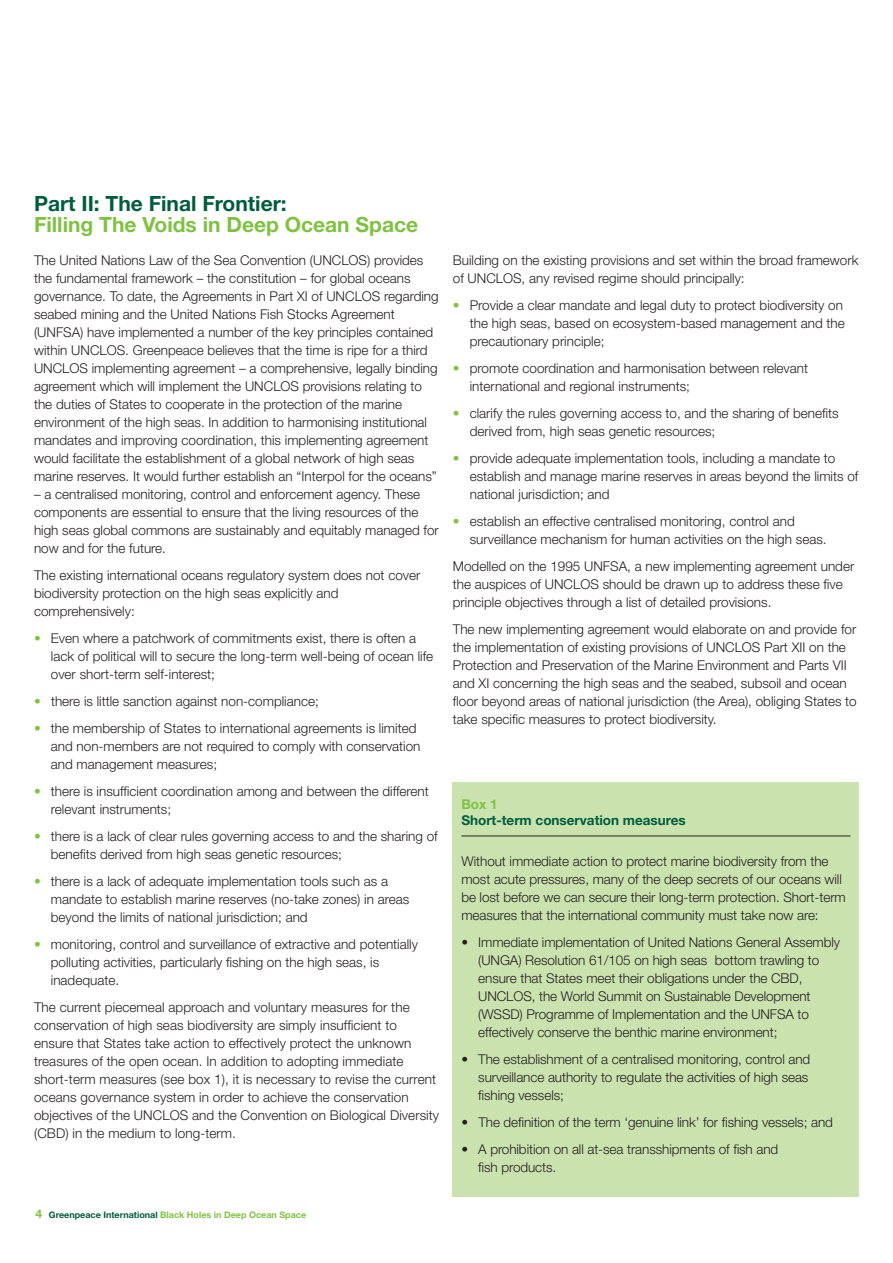
<style>
.page{position:relative;width:893px;height:1263px;background:#fff}
.page>*{position:absolute;margin:0;border:0;box-sizing:border-box;transform-origin:0 0}
.t1{font:700 21px "Helvetica Neue LT Com";color:#7fc241}
.t2{font:700 21px "Helvetica Neue LT Com";color:#005c3e}
.t3{font:300 13.5px/18px "Helvetica Neue LT Com";color:#231f20}
.t4{font:700 13.5px "Helvetica Neue LT Com";color:#005c3e}
.t5{font:700 13.5px "Helvetica Neue LT Com";color:#7fc241}
.t6{font:700 9px "Helvetica Neue LT Com";color:#7fc241}
.s1{color:#7fc241}
.s2{font-size:12px}
.s3{color:#005c3e}
</style>
<div class="page">
<div style="left:453px;top:782px;width:406px;height:414px;background:#cae2ae"></div>
<hr style="left:461px;top:835px;width:389px;height:1px;background:#231f20">
<h1 class="t2" style="left:34px;top:190px;width:254px">Part II: The Final Frontier:</h1>
<h1 class="t1" style="left:34px;top:211px;width:386px">Filling The Voids in Deep Ocean Space</h1>
<p class="t3" style="left:34px;top:251px;width:406px">The United Nations Law of the Sea Convention (UNCLOS) provides the fundamental framework – the constitution – for global oceans governance. To date, the Agreements in Part XI of UNCLOS regarding seabed mining and the United Nations Fish Stocks Agreement (UNFSA) have implemented a number of the key principles contained within UNCLOS. Greenpeace believes that the time is ripe for a third UNCLOS implementing agreement – a comprehensive, legally binding agreement which will implement the UNCLOS provisions relating to the duties of States to cooperate in the protection of the marine environment of the high seas. In addition to harmonising institutional mandates and improving coordination, this implementing agreement would facilitate the establishment of a global network of high seas marine reserves. It would further establish an “Interpol for the oceans”</p>
<p class="t3" style="left:34px;top:485px;width:406px">– a centralised monitoring, control and enforcement agency. These components are essential to ensure that the living resources of the high seas global commons are sustainably and equitably managed for now and for the future.</p>
<p class="t3" style="left:34px;top:566px;width:388px">The existing international oceans regulatory system does not cover biodiversity protection on the high seas explicitly and comprehensively:</p>
<p class="t3" style="left:51px;top:629px;width:384px;text-indent:-17px"><span class="s1">•</span> Even where a patchwork of commitments exist, there is often a lack of political will to secure the long-term well-being of ocean life over short-term self-interest;</p>
<p class="t3" style="left:34px;top:692px;width:286px"><span class="s1">•</span> there is little sanction against non-compliance;</p>
<p class="t3" style="left:51px;top:719px;width:371px;text-indent:-17px"><span class="s1">•</span> the membership of States to international agreements is limited and non-members are not required to comply with conservation and management measures;</p>
<p class="t3" style="left:51px;top:782px;width:379px;text-indent:-17px"><span class="s1">•</span> there is insufficient coordination among and between the different relevant instruments;</p>
<p class="t3" style="left:51px;top:827px;width:388px;text-indent:-17px"><span class="s1">•</span> there is a lack of clear rules governing access to and the sharing of benefits derived from high seas genetic resources;</p>
<p class="t3" style="left:51px;top:872px;width:360px;text-indent:-17px"><span class="s1">•</span> there is a lack of adequate implementation tools such as a mandate to establish marine reserves (no-take zones) in areas beyond the limits of national jurisdiction; and</p>
<p class="t3" style="left:51px;top:935px;width:369px;text-indent:-17px"><span class="s1">•</span> monitoring, control and surveillance of extractive and potentially polluting activities, particularly fishing on the high seas, is inadequate.</p>
<p class="t3" style="left:34px;top:998px;width:407px">The current piecemeal approach and voluntary measures for the conservation of high seas biodiversity are simply insufficient to ensure that States take action to effectively protect the unknown treasures of the open ocean. In addition to adopting immediate short-term measures (see box 1), it is necessary to revise the current oceans governance system in order to achieve the conservation objectives of the UNCLOS and the Convention on Biological Diversity (CBD) in the medium to long-term.</p>
<p class="t3" style="left:453px;top:251px;width:407px">Building on the existing provisions and set within the broad framework of UNCLOS, any revised regime should principally:</p>
<p class="t3" style="left:470px;top:296px;width:377px;text-indent:-17px"><span class="s1">•</span> Provide a clear mandate and legal duty to protect biodiversity on the high seas, based on ecosystem-based management and the precautionary principle;</p>
<p class="t3" style="left:470px;top:358px;width:340px;text-indent:-17px"><span class="s1">•</span> promote coordination and harmonisation between relevant international and regional instruments;</p>
<p class="t3" style="left:470px;top:403px;width:370px;text-indent:-17px"><span class="s1">•</span> clarify the rules governing access to, and the sharing of benefits derived from, high seas genetic resources;</p>
<p class="t3" style="left:470px;top:448px;width:390px;text-indent:-17px"><span class="s1">•</span> provide adequate implementation tools, including a mandate to establish and manage marine reserves in areas beyond the limits of national jurisdiction; and</p>
<p class="t3" style="left:470px;top:511px;width:358px;text-indent:-17px"><span class="s1">•</span> establish an effective centralised monitoring, control and surveillance mechanism for human activities on the high seas.</p>
<p class="t3" style="left:453px;top:556px;width:403px">Modelled on the 1995 UNFSA, a new implementing agreement under the auspices of UNCLOS should be drawn up to address these five principle objectives through a list of detailed provisions.</p>
<p class="t3" style="left:453px;top:619px;width:405px">The new implementing agreement would elaborate on and provide for the implementation of existing provisions of UNCLOS Part XII on the Protection and Preservation of the Marine Environment and Parts VII and XI concerning the high seas and the seabed, subsoil and ocean floor beyond areas of national jurisdiction (the Area), obliging States to take specific measures to protect biodiversity.</p>
<p class="t5" style="left:461px;top:795px;width:38px">Box 1</p>
<p class="t4" style="left:461px;top:811px;width:226px">Short-term conservation measures</p>
<p class="t3" style="left:461px;top:852px;width:386px">Without immediate action to protect marine biodiversity from the most acute pressures, many of the deep secrets of our oceans will be lost before we can secure their long-term protection. Short-term measures that the international community must take now are:</p>
<p class="t3" style="left:478px;top:933px;width:363px;text-indent:-17px">• Immediate implementation of United Nations General Assembly (UNGA) Resolution 61/105 on high seas bottom trawling to ensure that States meet their obligations under the CBD, UNCLOS, the World Summit on Sustainable Development (WSSD) Programme of Implementation and the UNFSA to effectively conserve the benthic marine environment;</p>
<p class="t3" style="left:478px;top:1050px;width:334px;text-indent:-17px">• The establishment of a centralised monitoring, control and surveillance authority to regulate the activities of high seas fishing vessels;</p>
<p class="t3" style="left:461px;top:1113px;width:373px">• The definition of the term ‘genuine link’ for fishing vessels; and</p>
<p class="t3" style="left:478px;top:1140px;width:302px;text-indent:-17px">• A prohibition on all at-sea transshipments of fish and fish products.</p>
<p class="t6" style="left:36px;top:1209px;width:272px"><span class="s2">4</span> <span class="s3">Greenpeace International</span> Black Holes in Deep Ocean Space</p>
</div>
